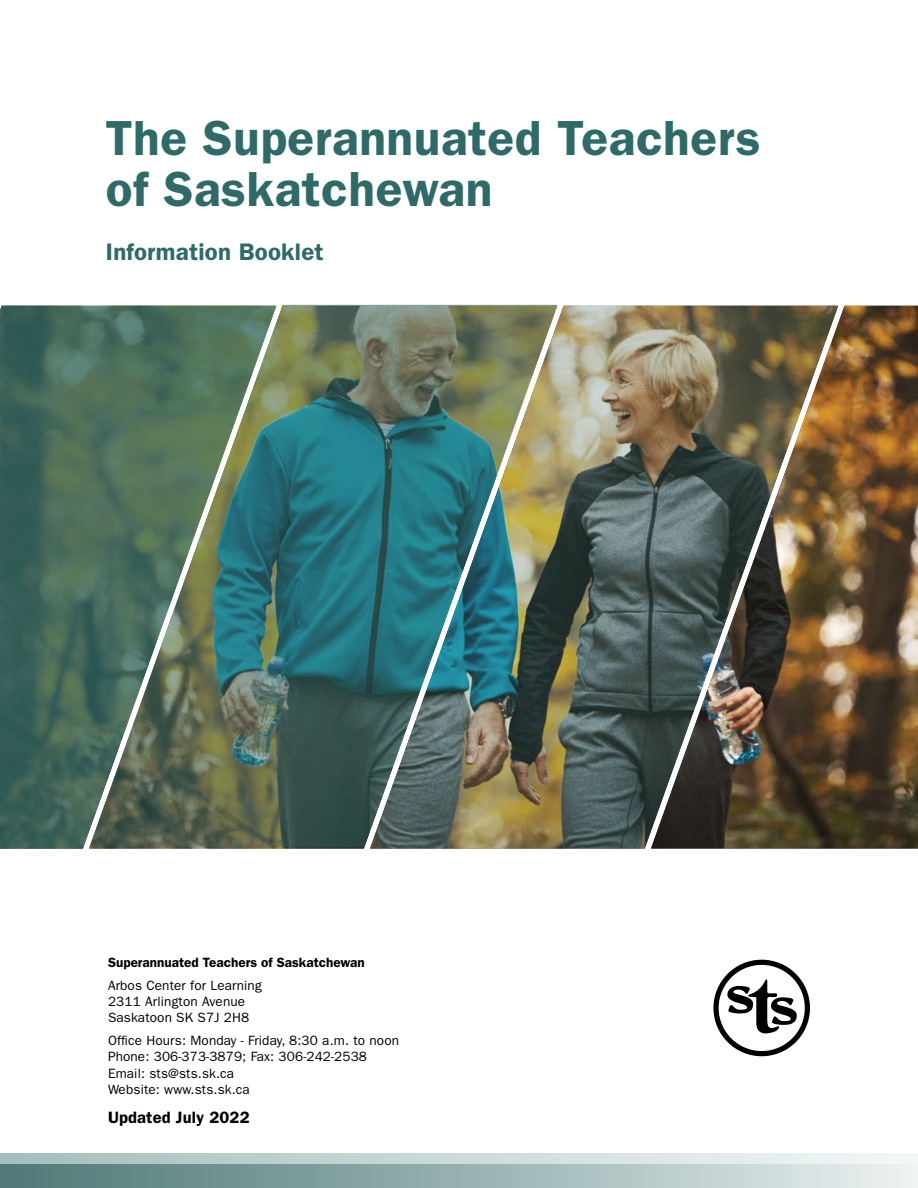
<style>
.page{position:relative;width:918px;height:1188px;background:#fff}
.page>*{position:absolute;margin:0;border:0;box-sizing:border-box;transform-origin:0 0}
.t1{font:600 49.5px/51px "ITC Franklin Gothic Std";letter-spacing:.01em;color:#2e6a67}
.t2{font:600 24px "ITC Franklin Gothic Std";letter-spacing:.01em;color:#2e6a67}
.Body{font:600 16.5px "ITC Franklin Gothic Std";letter-spacing:.01em;color:#000}
.Body-2{font:13.5px "ITC Franklin Gothic Std";letter-spacing:.01em;color:#000}
.t3{font:600 13.5px "ITC Franklin Gothic Std";color:#000}
</style>
<div class="page">
<svg style="left:0;top:306px;width:276px;height:543px;background:#416558"></svg>
<svg style="left:89px;top:305px;width:468px;height:543px;background:#4d7163"></svg>
<img style="left:370px;top:306px;width:281px;height:543px">
<img style="left:651px;top:306px;width:267px;height:543px">
<svg style="left:0;top:1153px;width:918px;height:35px;background:#a9bfbe"></svg>
<svg style="left:713px;top:960px;width:97px;height:96px"></svg>
<p class="t1" style="left:106px;top:113px;width:656px">The Superannuated Teachers of Saskatchewan</p>
<p class="t2" style="left:106px;top:238px;width:219px">Information Booklet</p>
<p class="t3" style="left:108px;top:954px;width:258px">Superannuated Teachers of Saskatchewan</p>
<p class="Body-2" style="left:108px;top:977px;width:155px">Arbos Center for Learning</p>
<p class="Body-2" style="left:108px;top:994px;width:139px">2311 Arlington Avenue</p>
<p class="Body-2" style="left:108px;top:1010px;width:143px">Saskatoon SK S7J 2H8</p>
<p class="Body-2" style="left:108px;top:1033px;width:293px">Office Hours: Monday - Friday, 8:30 a.m. to noon</p>
<p class="Body-2" style="left:108px;top:1049px;width:261px">Phone: 306-373-3879; Fax: 306-242-2538</p>
<p class="Body-2" style="left:108px;top:1065px;width:128px">Email: sts@sts.sk.ca</p>
<p class="Body-2" style="left:108px;top:1081px;width:143px">Website: www.sts.sk.ca</p>
<p class="Body" style="left:108px;top:1108px;width:143px">Updated July 2022</p>
</div>
